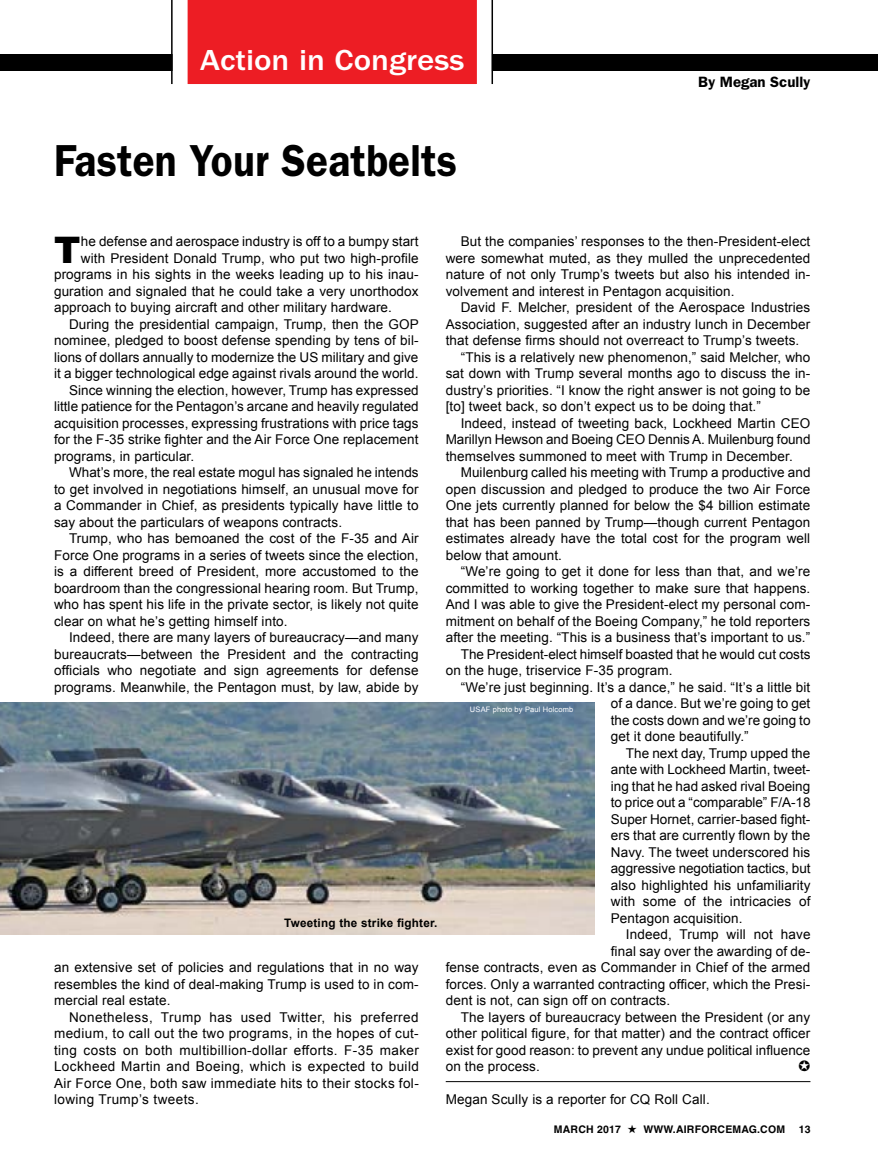
<style>
.page{position:relative;width:878px;height:1175px;background:#fff}
.page>*{position:absolute;margin:0;border:0;box-sizing:border-box;transform-origin:0 0}
.t1{font:600 45px "Franklin Gothic";letter-spacing:.005em;color:#000;scale:.9 1}
.t2{font:900 36.6px "Arial";color:#000}
.t3{font:500 30px "Franklin Gothic";color:#fff;scale:1.1 1}
.t4{font:600 15px "Franklin Gothic";color:#000}
.t5{font:13.5px/16.5px "Arial";letter-spacing:.01em;color:#000;text-align:justify}
.t6{font:700 11.7px "Arial";letter-spacing:.02em;color:#000}
.t7{font:700 10.5px "Helvetica";letter-spacing:.02em;color:#000}
.t8{font:7.5px "Arial";letter-spacing:.02em;color:#fff}
</style>
<div class="page">
<div style="left:0;top:54px;width:878px;height:16px;background:#000"></div>
<svg style="left:172px;top:0;width:319px;height:84px"></svg>
<hr style="left:491px;top:0;width:2px;height:84px;background:#000">
<hr style="left:171px;top:0;width:1px;height:84px;background:#000">
<hr style="left:446px;top:1081px;width:364px;height:1px;background:#000">
<img style="left:0;top:702px;width:594px;height:232px">
<h3 class="t3" style="left:200px;top:43px;width:242px">Action in Congress</h3>
<h1 class="t1" style="left:54px;top:134px;width:449px">Fasten Your Seatbelts</h1>
<p class="t4" style="left:698px;top:73px;width:114px">By Megan Scully</p>
<h2 class="t2" style="left:54px;top:229px;width:28px">T</h2>
<p class="t5" style="left:81px;top:233px;width:339px">he defense and aerospace industry is off to a bumpy start</p>
<p class="t5" style="left:81px;top:250px;width:339px">with President Donald Trump, who put two high-profile</p>
<p class="t5" style="left:54px;top:266px;width:366px">programs in his sights in the weeks leading up to his inau-</p>
<p class="t5" style="left:54px;top:282px;width:366px">guration and signaled that he could take a very unorthodox</p>
<p class="t5" style="left:54px;top:299px;width:339px">approach to buying aircraft and other military hardware.</p>
<p class="t5" style="left:69px;top:315px;width:351px">During the presidential campaign, Trump, then the GOP</p>
<p class="t5" style="left:54px;top:332px;width:366px">nominee, pledged to boost defense spending by tens of bil-</p>
<p class="t5" style="left:54px;top:348px;width:366px">lions of dollars annually to modernize the US military and give</p>
<p class="t5" style="left:54px;top:365px;width:366px">it a bigger technological edge against rivals around the world.</p>
<p class="t5" style="left:69px;top:381px;width:351px">Since winning the election, however, Trump has expressed</p>
<p class="t5" style="left:54px;top:398px;width:366px">little patience for the Pentagon’s arcane and heavily regulated</p>
<p class="t5" style="left:54px;top:414px;width:366px">acquisition processes, expressing frustrations with price tags</p>
<p class="t5" style="left:54px;top:431px;width:366px">for the F-35 strike fighter and the Air Force One replacement</p>
<p class="t5" style="left:54px;top:447px;width:142px">programs, in particular.</p>
<p class="t5" style="left:69px;top:464px;width:351px">What’s more, the real estate mogul has signaled he intends</p>
<p class="t5" style="left:54px;top:480px;width:366px">to get involved in negotiations himself, an unusual move for</p>
<p class="t5" style="left:54px;top:497px;width:366px">a Commander in Chief, as presidents typically have little to</p>
<p class="t5" style="left:54px;top:513px;width:289px">say about the particulars of weapons contracts.</p>
<p class="t5" style="left:69px;top:530px;width:351px">Trump, who has bemoaned the cost of the F-35 and Air</p>
<p class="t5" style="left:54px;top:546px;width:366px">Force One programs in a series of tweets since the election,</p>
<p class="t5" style="left:54px;top:563px;width:366px">is a different breed of President, more accustomed to the</p>
<p class="t5" style="left:54px;top:579px;width:366px">boardroom than the congressional hearing room. But Trump,</p>
<p class="t5" style="left:54px;top:596px;width:366px">who has spent his life in the private sector, is likely not quite</p>
<p class="t5" style="left:54px;top:612px;width:235px">clear on what he’s getting himself into.</p>
<p class="t5" style="left:69px;top:629px;width:351px">Indeed, there are many layers of bureaucracy—and many</p>
<p class="t5" style="left:54px;top:645px;width:366px">bureaucrats—between the President and the contracting</p>
<p class="t5" style="left:54px;top:662px;width:366px">officials who negotiate and sign agreements for defense</p>
<p class="t5" style="left:54px;top:678px;width:366px">programs. Meanwhile, the Pentagon must, by law, abide by</p>
<p class="t6" style="left:284px;top:916px;width:155px">Tweeting the strike fighter.</p>
<p class="t5" style="left:54px;top:959px;width:366px">an extensive set of policies and regulations that in no way resembles the kind of deal-making Trump is used to in com&shy;mercial real estate.</p>
<p class="t5" style="left:54px;top:1008px;width:366px;text-indent:15px">Nonetheless, Trump has used Twitter, his preferred medium, to call out the two programs, in the hopes of cut&shy;ting costs on both multibillion-dollar efforts. F-35 maker Lockheed Martin and Boeing, which is expected to build Air Force One, both saw immediate hits to their stocks fol&shy;lowing Trump’s tweets.</p>
<p class="t5" style="left:446px;top:233px;width:366px;text-indent:15px">But the companies’ responses to the then-President-elect were somewhat muted, as they mulled the unprecedented nature of not only Trump’s tweets but also his intended in&shy;volvement and interest in Pentagon acquisition.</p>
<p class="t5" style="left:461px;top:299px;width:351px">David F. Melcher, president of the Aerospace Industries</p>
<p class="t5" style="left:446px;top:315px;width:366px">Association, suggested after an industry lunch in December</p>
<p class="t5" style="left:446px;top:332px;width:355px">that defense firms should not overreact to Trump’s tweets.</p>
<p class="t5" style="left:461px;top:348px;width:351px">“This is a relatively new phenomenon,” said Melcher, who</p>
<p class="t5" style="left:446px;top:365px;width:366px">sat down with Trump several months ago to discuss the in-</p>
<p class="t5" style="left:446px;top:381px;width:366px">dustry’s priorities. “I know the right answer is not going to be</p>
<p class="t5" style="left:446px;top:398px;width:317px">[to] tweet back, so don’t expect us to be doing that.”</p>
<p class="t5" style="left:461px;top:414px;width:351px">Indeed, instead of tweeting back, Lockheed Martin CEO</p>
<p class="t5" style="left:446px;top:431px;width:366px">Marillyn Hewson and Boeing CEO Dennis A. Muilenburg found</p>
<p class="t5" style="left:446px;top:447px;width:348px">themselves summoned to meet with Trump in December.</p>
<p class="t5" style="left:461px;top:464px;width:351px">Muilenburg called his meeting with Trump a productive and</p>
<p class="t5" style="left:446px;top:480px;width:366px">open discussion and pledged to produce the two Air Force</p>
<p class="t5" style="left:446px;top:497px;width:366px">One jets currently planned for below the $4 billion estimate</p>
<p class="t5" style="left:446px;top:513px;width:366px">that has been panned by Trump—though current Pentagon</p>
<p class="t5" style="left:446px;top:530px;width:366px">estimates already have the total cost for the program well</p>
<p class="t5" style="left:446px;top:546px;width:118px">below that amount.</p>
<p class="t5" style="left:461px;top:563px;width:351px">“We’re going to get it done for less than that, and we’re</p>
<p class="t5" style="left:446px;top:579px;width:366px">committed to working together to make sure that happens.</p>
<p class="t5" style="left:446px;top:596px;width:366px">And I was able to give the President-elect my personal com-</p>
<p class="t5" style="left:446px;top:612px;width:366px">mitment on behalf of the Boeing Company,” he told reporters</p>
<p class="t5" style="left:446px;top:629px;width:366px">after the meeting. “This is a business that’s important to us.”</p>
<p class="t5" style="left:461px;top:645px;width:351px">The President-elect himself boasted that he would cut costs</p>
<p class="t5" style="left:446px;top:662px;width:228px">on the huge, triservice F-35 program.</p>
<p class="t5" style="left:461px;top:678px;width:351px">“We’re just beginning. It’s a dance,” he said. “It’s a little bit</p>
<p class="t5" style="left:611px;top:695px;width:201px">of a dance. But we’re going to get</p>
<p class="t5" style="left:611px;top:711px;width:201px">the costs down and we’re going to</p>
<p class="t5" style="left:611px;top:728px;width:139px">get it done beautifully.”</p>
<p class="t5" style="left:626px;top:744px;width:186px">The next day, Trump upped the</p>
<p class="t5" style="left:611px;top:761px;width:201px">ante with Lockheed Martin, tweet-</p>
<p class="t5" style="left:611px;top:777px;width:201px">ing that he had asked rival Boeing</p>
<p class="t5" style="left:611px;top:794px;width:201px">to price out a “comparable” F/A-18</p>
<p class="t5" style="left:611px;top:810px;width:201px">Super Hornet, carrier-based fight-</p>
<p class="t5" style="left:611px;top:827px;width:201px">ers that are currently flown by the</p>
<p class="t5" style="left:611px;top:843px;width:201px">Navy. The tweet underscored his</p>
<p class="t5" style="left:611px;top:860px;width:201px">aggressive negotiation tactics, but</p>
<p class="t5" style="left:611px;top:876px;width:201px">also highlighted his unfamiliarity</p>
<p class="t5" style="left:611px;top:893px;width:201px">with some of the intricacies of</p>
<p class="t5" style="left:611px;top:909px;width:133px">Pentagon acquisition.</p>
<p class="t5" style="left:626px;top:926px;width:186px">Indeed, Trump will not have</p>
<p class="t5" style="left:611px;top:942px;width:201px">final say over the awarding of de-</p>
<p class="t5" style="left:446px;top:959px;width:366px">fense contracts, even as Commander in Chief of the armed</p>
<p class="t5" style="left:446px;top:975px;width:366px">forces. Only a warranted contracting officer, which the Presi-</p>
<p class="t5" style="left:446px;top:992px;width:226px">dent is not, can sign off on contracts.</p>
<p class="t5" style="left:461px;top:1008px;width:351px">The layers of bureaucracy between the President (or any</p>
<p class="t5" style="left:446px;top:1025px;width:366px">other political figure, for that matter) and the contract officer</p>
<p class="t5" style="left:446px;top:1041px;width:366px">exist for good reason: to prevent any undue political influence</p>
<p class="t5" style="left:446px;top:1058px;width:96px">on the process.</p>
<p class="t8" style="left:470px;top:705px;width:105px">USAF photo by Paul Holcomb</p>
<p class="t5" style="left:446px;top:1090px;width:265px">Megan Scully is a reporter for CQ Roll Call.</p>
<p class="t7" style="left:553px;top:1122px;width:233px">MARCH 2017 ★ WWW.AIRFORCEMAG.COM</p>
<p class="t7" style="left:798px;top:1122px;width:13px">13</p>
</div>
